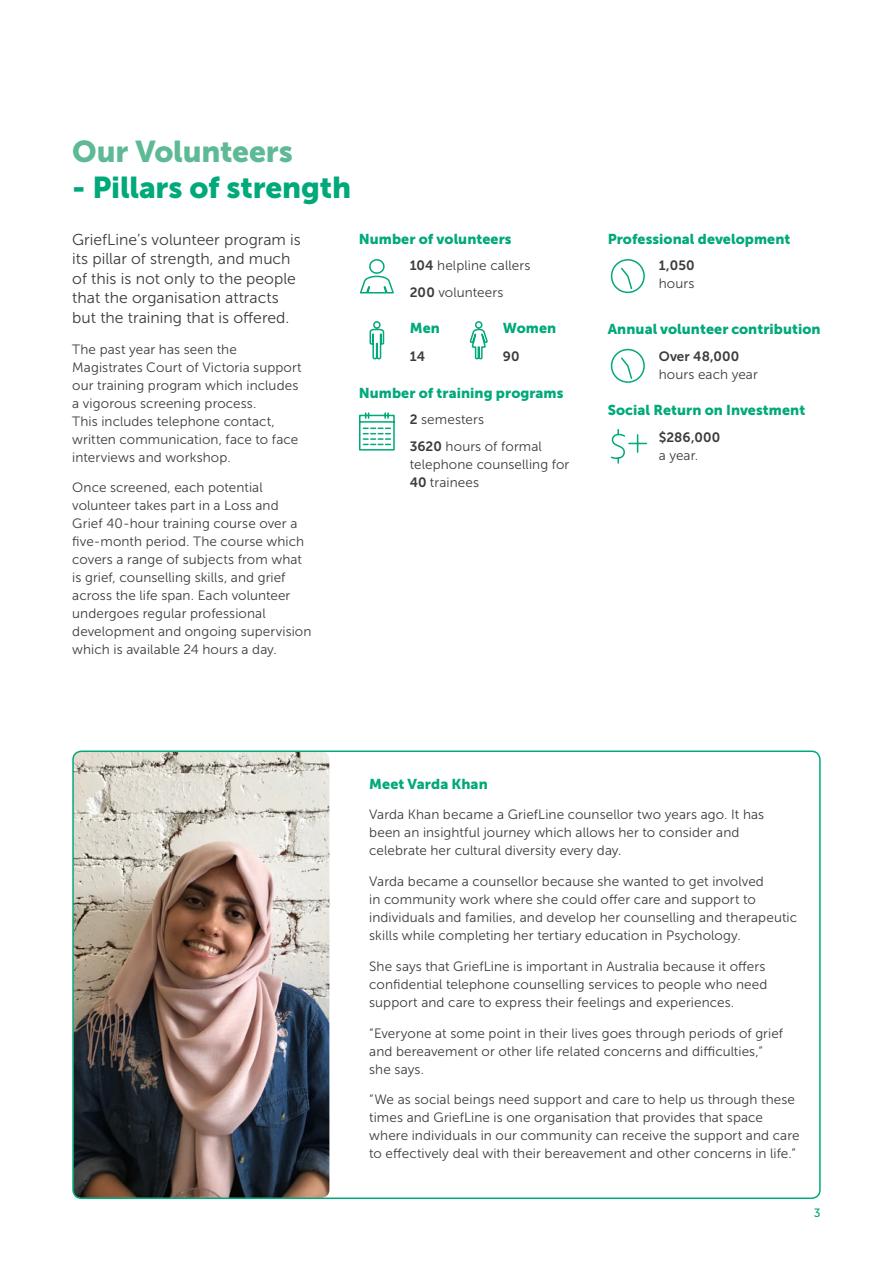
<style>
.page{position:relative;width:893px;height:1263px;background:#fff}
.page>*{position:absolute;margin:0;border:0;box-sizing:border-box;transform-origin:0 0}
.t1{font:30px "Museo Sans 900";letter-spacing:-.005em;color:#00a97a}
.t2{font:30px "Museo Sans 900";letter-spacing:-.01em;color:#5dba95}
.t3{font:15.75px/19.5px "Museo Sans 300";color:#3c3c3b}
.t4{font:14.25px "Museo Sans 900";letter-spacing:.005em;color:#00a97a}
.t5{font:13.5px/18px "Museo Sans 300";letter-spacing:.005em;color:#3c3c3b}
.t6{font:13.5px "Museo Sans 700";letter-spacing:.01em;color:#3c3c3b}
.t7{font:12px "Museo Sans 500";color:#00a97a}
.s1{font-family:"Museo Sans 700"}
</style>
<div class="page">
<img style="left:73px;top:753px;width:256px;height:445px">
<div style="left:72px;top:750px;width:749px;height:449px;border:2px solid #00a97a;border-radius:9px"></div>
<svg style="left:360px;top:259px;width:34px;height:35px"></svg>
<svg style="left:469px;top:321px;width:19px;height:39px"></svg>
<svg style="left:369px;top:321px;width:16px;height:39px"></svg>
<svg style="left:610px;top:348px;width:35px;height:35px"></svg>
<svg style="left:610px;top:259px;width:35px;height:35px"></svg>
<svg style="left:359px;top:412px;width:36px;height:39px"></svg>
<svg style="left:611px;top:429px;width:36px;height:35px"></svg>
<h1 class="t2" style="left:72px;top:134px;width:222px">Our Volunteers</h1>
<h1 class="t1" style="left:72px;top:170px;width:281px">- Pillars of strength</h1>
<p class="t3" style="left:72px;top:230px;width:230px">GriefLine’s volunteer program is its pillar of strength, and much of this is not only to the people that the organisation attracts but the training that is offered.</p>
<p class="t5" style="left:72px;top:340px;width:231px">The past year has seen the<br>Magistrates Court of Victoria support our training program which includes a vigorous screening process.<br>This includes telephone contact, written communication, face to face interviews and workshop.</p>
<p class="t5" style="left:72px;top:479px;width:241px">Once screened, each potential volunteer takes part in a Loss and Grief 40-hour training course over a five-month period. The course which covers a range of subjects from what is grief, counselling skills, and grief across the life span. Each volunteer undergoes regular professional development and ongoing supervision which is available 24 hours a day.</p>
<p class="t4" style="left:359px;top:231px;width:154px">Number of volunteers</p>
<p class="t5" style="left:410px;top:252px;width:122px;line-height:26.5px"><span class="s1">104</span> helpline callers<br><span class="s1">200</span> volunteers</p>
<p class="t4" style="left:410px;top:320px;width:32px">Men</p>
<p class="t4" style="left:503px;top:320px;width:55px">Women</p>
<p class="t6" style="left:410px;top:349px;width:17px">14</p>
<p class="t6" style="left:503px;top:349px;width:18px">90</p>
<p class="t4" style="left:359px;top:385px;width:206px">Number of training programs</p>
<p class="t5" style="left:410px;top:406px;width:134px;line-height:26.5px"><span class="s1">2</span> semesters<br><span class="s1">3620</span> hours of formal</p>
<p class="t5" style="left:410px;top:455px;width:161px">telephone counselling for<br><span class="s1">40</span> trainees</p>
<p class="t4" style="left:608px;top:231px;width:184px">Professional development</p>
<p class="t6" style="left:659px;top:258px;width:37px">1,050</p>
<p class="t5" style="left:659px;top:275px;width:37px">hours</p>
<p class="t4" style="left:608px;top:321px;width:214px">Annual volunteer contribution</p>
<p class="t6" style="left:659px;top:348px;width:82px">Over 48,000</p>
<p class="t5" style="left:659px;top:365px;width:101px">hours each year</p>
<p class="t4" style="left:608px;top:402px;width:199px">Social Return on Investment</p>
<p class="t6" style="left:659px;top:429px;width:63px">$286,000</p>
<p class="t5" style="left:659px;top:446px;width:41px">a year.</p>
<p class="t4" style="left:369px;top:775px;width:120px">Meet Varda Khan</p>
<p class="t5" style="left:369px;top:806px;width:396px">Varda Khan became a GriefLine counsellor two years ago. It has been an insightful journey which allows her to consider and celebrate her cultural diversity every day.</p>
<p class="t5" style="left:369px;top:872px;width:429px">Varda became a counsellor because she wanted to get involved<br>in community work where she could offer care and support to individuals and families, and develop her counselling and therapeutic skills while completing her tertiary education in Psychology.</p>
<p class="t5" style="left:369px;top:957px;width:400px">She says that GriefLine is important in Australia because it offers confidential telephone counselling services to people who need support and care to express their feelings and experiences.</p>
<p class="t5" style="left:369px;top:1024px;width:415px">“Everyone at some point in their lives goes through periods of grief and bereavement or other life related concerns and difficulties,” she says.</p>
<p class="t5" style="left:369px;top:1091px;width:432px">“We as social beings need support and care to help us through these times and GriefLine is one organisation that provides that space where individuals in our community can receive the support and care to effectively deal with their bereavement and other concerns in life.”</p>
<p class="t7" style="left:814px;top:1206px;width:8px">3</p>
</div>
